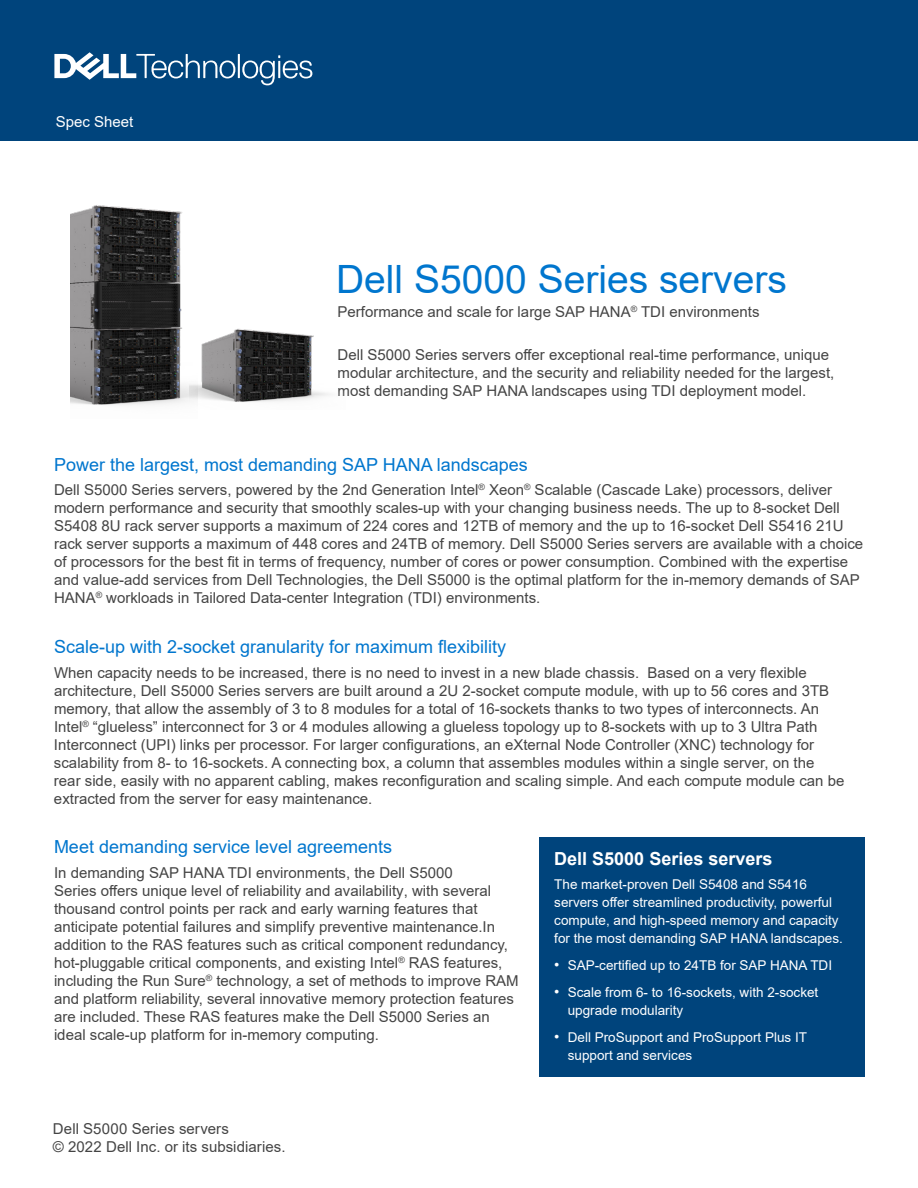
<style>
.page{position:relative;width:918px;height:1188px;background:#fff}
.page>*{position:absolute;margin:0;border:0;box-sizing:border-box;transform-origin:0 0}
.t1{font:39px "Arial";color:#0076ce}
.t2{font:18px "Arial";color:#0076ce}
.t3{font:700 18px "Arial";color:#fff}
.t4{font:15px/18px "Arial";color:#444}
.t5{font:15px "Arial";color:#fff}
.t6{font:13.5px/18px "Arial";color:#fff}
.s1{font-size:15px}
</style>
<div class="page">
<div style="left:0;top:0;width:918px;height:141px;background:#00447c"></div>
<svg style="left:54px;top:52px;width:258px;height:33px"></svg>
<img style="left:70px;top:205px;width:120px;height:200px">
<img style="left:190px;top:328px;width:140px;height:74px">
<div style="left:539px;top:837px;width:326px;height:240px;background:#00447c"></div>
<p class="t5" style="left:56px;top:111px;width:79px">Spec Sheet</p>
<h1 class="t1" style="left:336px;top:253px;width:452px">Dell S5000 Series servers</h1>
<p class="t4" style="left:338px;top:303px;width:423px">Performance and scale for large SAP HANA<sup>®</sup> TDI environments</p>
<p class="t4" style="left:338px;top:346px;width:498px">Dell S5000 Series servers offer exceptional real-time performance, unique modular architecture, and the security and reliability needed for the largest, most demanding SAP HANA landscapes using TDI deployment model.</p>
<p class="t2" style="left:54px;top:452px;width:475px">Power the largest, most demanding SAP HANA landscapes</p>
<p class="t4" style="left:54px;top:481px;width:811px">Dell S5000 Series servers, powered by the 2nd Generation Intel<sup>®</sup> Xeon<sup>®</sup> Scalable (Cascade Lake) processors, deliver modern performance and security that smoothly scales-up with your changing business needs. The up to 8-socket Dell S5408 8U rack server supports a maximum of 224 cores and 12TB of memory and the up to 16-socket Dell S5416 21U rack server supports a maximum of 448 cores and 24TB of memory. Dell S5000 Series servers are available with a choice of processors for the best fit in terms of frequency, number of cores or power consumption. Combined with the expertise and value-add services from Dell Technologies, the Dell S5000 is the optimal platform for the in-memory demands of SAP HANA<sup>®</sup> workloads in Tailored Data-center Integration (TDI) environments.</p>
<p class="t2" style="left:54px;top:634px;width:454px">Scale-up with 2-socket granularity for maximum flexibility</p>
<p class="t4" style="left:54px;top:663px;width:792px">When capacity needs to be increased, there is no need to invest in a new blade chassis. Based on a very flexible architecture, Dell S5000 Series servers are built around a 2U 2-socket compute module, with up to 56 cores and 3TB memory, that allow the assembly of 3 to 8 modules for a total of 16-sockets thanks to two types of interconnects. An Intel<sup>®</sup> “glueless” interconnect for 3 or 4 modules allowing a glueless topology up to 8-sockets with up to 3 Ultra Path Interconnect (UPI) links per processor. For larger configurations, an eXternal Node Controller (XNC) technology for scalability from 8- to 16-sockets. A connecting box, a column that assembles modules within a single server, on the rear side, easily with no apparent cabling, makes reconfiguration and scaling simple. And each compute module can be extracted from the server for easy maintenance.</p>
<p class="t2" style="left:54px;top:834px;width:340px">Meet demanding service level agreements</p>
<p class="t4" style="left:54px;top:863px;width:466px">In demanding SAP HANA TDI environments, the Dell S5000<br>Series offers unique level of reliability and availability, with several thousand control points per rack and early warning features that anticipate potential failures and simplify preventive maintenance.In addition to the RAS features such as critical component redundancy, hot-pluggable critical components, and existing Intel<sup>®</sup> RAS features, including the Run Sure<sup>®</sup> technology, a set of methods to improve RAM and platform reliability, several innovative memory protection features are included. These RAS features make the Dell S5000 Series an ideal scale-up platform for in-memory computing.</p>
<p class="t3" style="left:554px;top:846px;width:220px">Dell S5000 Series servers</p>
<p class="t6" style="left:554px;top:876px;width:290px">The market-proven Dell S5408 and S5416 servers offer streamlined productivity, powerful compute, and high-speed memory and capacity for the most demanding SAP HANA landscapes.</p>
<p class="t6" style="left:554px;top:957px;width:279px"><span class="s1">•</span> SAP-certified up to 24TB for SAP HANA TDI</p>
<p class="t6" style="left:568px;top:983px;width:252px;text-indent:-14px"><span class="s1">•</span> Scale from 6- to 16-sockets, with 2-socket upgrade modularity</p>
<p class="t6" style="left:568px;top:1028px;width:241px;text-indent:-14px"><span class="s1">•</span> Dell ProSupport and ProSupport Plus IT support and services</p>
<p class="t4" style="left:53px;top:1120px;width:234px">Dell S5000 Series servers<br>© 2022 Dell Inc. or its subsidiaries.</p>
</div>
